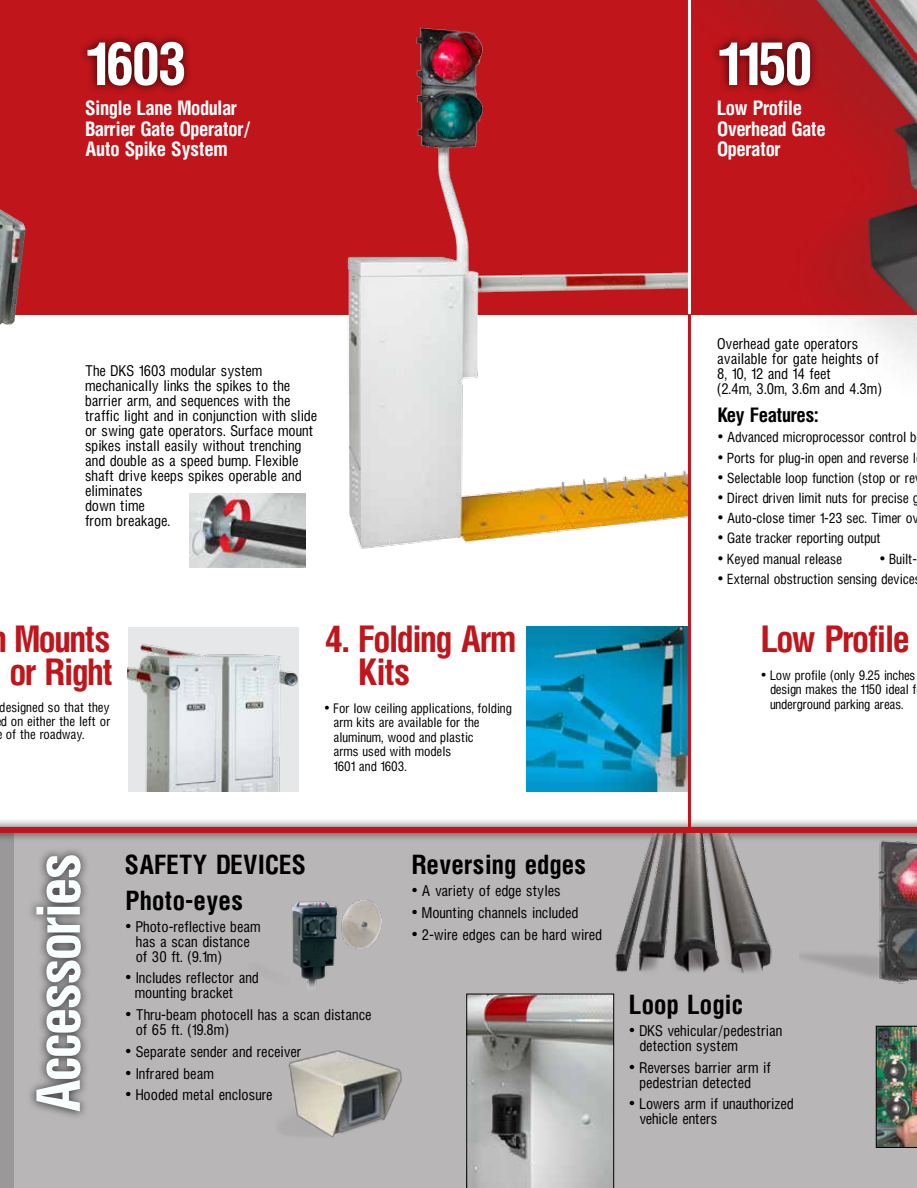
<style>
.page{position:relative;width:917px;height:1188px;background:#fff}
.page>*{position:absolute;margin:0;border:0;box-sizing:border-box;transform-origin:0 0}
.t1{font:700 54px "Hallmarke Cond";letter-spacing:-.05em;color:#faffff}
.t2{font:700 53.25px "Hallmarke Cond";letter-spacing:-.05em;color:#faffff}
.t3{font:700 33px/33px "Hallmarke Cond";letter-spacing:-.05em;color:#c0151b}
.t4{font:700 24px "Hallmarke Cond";color:#000}
.t5{font:700 18px/20.7px "Hallmarke Cond";letter-spacing:-.025em;color:#fff}
.t6{font:700 18px "Hallmarke Cond";letter-spacing:-.025em;color:#000}
.t7{font:13.5px/15px "Hallmarke Cond";color:#000}
.t8{font:12.75px "Hallmarke Cond";letter-spacing:-.01em;color:#000}
.t9{font:12px/14.4px "Hallmarke Cond";color:#000}
</style>
<div class="page">
<div style="left:0;top:842px;width:15px;height:346px;background:#9a9898"></div>
<div style="left:0;top:0;width:916px;height:314px;background:#c0151b"></div>
<div style="left:15px;top:830px;width:901px;height:358px;background:#b8b6b6"></div>
<div style="left:0;top:817px;width:916px;height:25px;background:#000;opacity:.75"></div>
<div style="left:0;top:827px;width:916px;height:6px;background:#c0151b"></div>
<img style="left:526px;top:627px;width:161px;height:165px">
<img style="left:128px;top:627px;width:170px;height:165px">
<img style="left:691px;top:0;width:225px;height:365px">
<img style="left:0;top:209px;width:25px;height:116px">
<img style="left:611px;top:834px;width:165px;height:140px">
<img style="left:799px;top:836px;width:117px;height:148px">
<img style="left:310px;top:27px;width:377px;height:522px">
<svg style="left:466px;top:994px;width:148px;height:194px"></svg>
<div style="left:27px;top:846px;width:63px;height:274px;background:#000;opacity:.75"></div>
<div style="left:78px;top:32px;width:115px;height:62px;background:#000;opacity:.75"></div>
<div style="left:709px;top:32px;width:110px;height:62px;background:#000;opacity:.75"></div>
<img style="left:283px;top:1050px;width:119px;height:88px">
<img style="left:292px;top:901px;width:46px;height:85px">
<img style="left:341px;top:900px;width:41px;height:49px">
<img style="left:875px;top:1026px;width:41px;height:122px">
<img style="left:190px;top:494px;width:116px;height:73px">
<hr style="left:687px;top:314px;width:3px;height:519px;background:#c0151b">
<hr style="left:687px;top:0;width:3px;height:314px;background:#fff">
<p class="t2" style="left:85px;top:27px;width:103px">1603</p>
<p class="t2" style="left:717px;top:27px;width:97px">1150</p>
<p class="t5" style="left:85px;top:97px;width:168px">Single Lane Modular<br>Barrier Gate Operator/<br>Auto Spike System</p>
<p class="t5" style="left:717px;top:97px;width:110px">Low Profile<br>Overhead Gate<br>Operator</p>
<p class="t7" style="left:85px;top:363px;width:233px">The DKS 1603 modular system mechanically links the spikes to the barrier arm, and sequences with the traffic light and in conjunction with slide or swing gate operators. Surface mount spikes install easily without trenching and double as a speed bump. Flexible shaft drive keeps spikes operable and eliminates<br>down time<br>from breakage.</p>
<p class="t3" style="left:9px;top:622px;width:105px">Mounts or Right</p>
<p class="t9" style="left:0;top:700px;width:111px">designed so that they</p>
<p class="t9" style="left:1px;top:713px;width:111px">d on either the left or</p>
<p class="t9" style="left:6px;top:727px;width:80px">of the roadway.</p>
<p class="t3" style="left:358px;top:622px;width:159px;text-indent:-34px">4. Folding Arm<br>Kits</p>
<p class="t9" style="left:333px;top:701px;width:180px;text-indent:-9px">• For low ceiling applications, folding arm kits are available for the aluminum, wood and plastic<br>arms used with models<br>1601 and 1603.</p>
<p class="t7" style="left:717px;top:336px;width:166px">Overhead gate operators available for gate heights of<br>8, 10, 12 and 14 feet<br>(2.4m, 3.0m, 3.6m and 4.3m)</p>
<p class="t6" style="left:717px;top:402px;width:102px">Key Features:</p>
<p class="t8" style="left:717px;top:428px;width:200px">• Advanced microprocessor control b</p>
<p class="t8" style="left:717px;top:449px;width:200px">• Ports for plug-in open and reverse l</p>
<p class="t8" style="left:717px;top:469px;width:199px">• Selectable loop function (stop or re</p>
<p class="t8" style="left:717px;top:489px;width:203px">• Direct driven limit nuts for precise g</p>
<p class="t8" style="left:717px;top:509px;width:203px">• Auto-close timer 1-23 sec. Timer ov</p>
<p class="t8" style="left:717px;top:530px;width:164px">• Gate tracker reporting output</p>
<p class="t8" style="left:717px;top:550px;width:126px">• Keyed manual release</p>
<p class="t8" style="left:879px;top:550px;width:39px">• Built-</p>
<p class="t8" style="left:717px;top:570px;width:198px">• External obstruction sensing device</p>
<p class="t3" style="left:761px;top:622px;width:150px">Low Profile</p>
<p class="t9" style="left:769px;top:668px;width:148px;text-align:justify;text-indent:-9px">• Low profile (only 9.25 inches design makes the 1150 ideal f underground parking areas.</p>
<p class="t1" style="left:20px;top:1113px;width:262px;rotate:-90deg">Accessories</p>
<p class="t4" style="left:125px;top:847px;width:182px">SAFETY DEVICES</p>
<p class="t4" style="left:126px;top:883px;width:119px">Photo-eyes</p>
<p class="t7" style="left:136px;top:918px;width:126px;text-indent:-10px">• Photo-reflective beam has a scan distance of 30 ft. (9.1m)</p>
<p class="t7" style="left:135px;top:970px;width:125px;text-indent:-9px">• Includes reflector and mounting bracket</p>
<p class="t7" style="left:136px;top:1007px;width:237px;text-indent:-10px">• Thru-beam photocell has a scan distance of 65 ft. (19.8m)</p>
<p class="t7" style="left:126px;top:1044px;width:177px">• Separate sender and receiver</p>
<p class="t7" style="left:126px;top:1065px;width:90px">• Infrared beam</p>
<p class="t7" style="left:126px;top:1087px;width:148px">• Hooded metal enclosure</p>
<p class="t4" style="left:411px;top:848px;width:176px">Reversing edges</p>
<p class="t7" style="left:411px;top:883px;width:150px">• A variety of edge styles</p>
<p class="t7" style="left:411px;top:905px;width:168px">• Mounting channels included</p>
<p class="t7" style="left:411px;top:926px;width:192px">• 2-wire edges can be hard wired</p>
<p class="t4" style="left:629px;top:988px;width:115px">Loop Logic</p>
<p class="t7" style="left:639px;top:1023px;width:144px;text-indent:-10px">• DKS vehicular/pedestrian detection system</p>
<p class="t7" style="left:639px;top:1059px;width:133px;text-indent:-10px">• Reverses barrier arm if pedestrian detected</p>
<p class="t7" style="left:639px;top:1096px;width:155px;text-indent:-10px">• Lowers arm if unauthorized vehicle enters</p>
</div>
